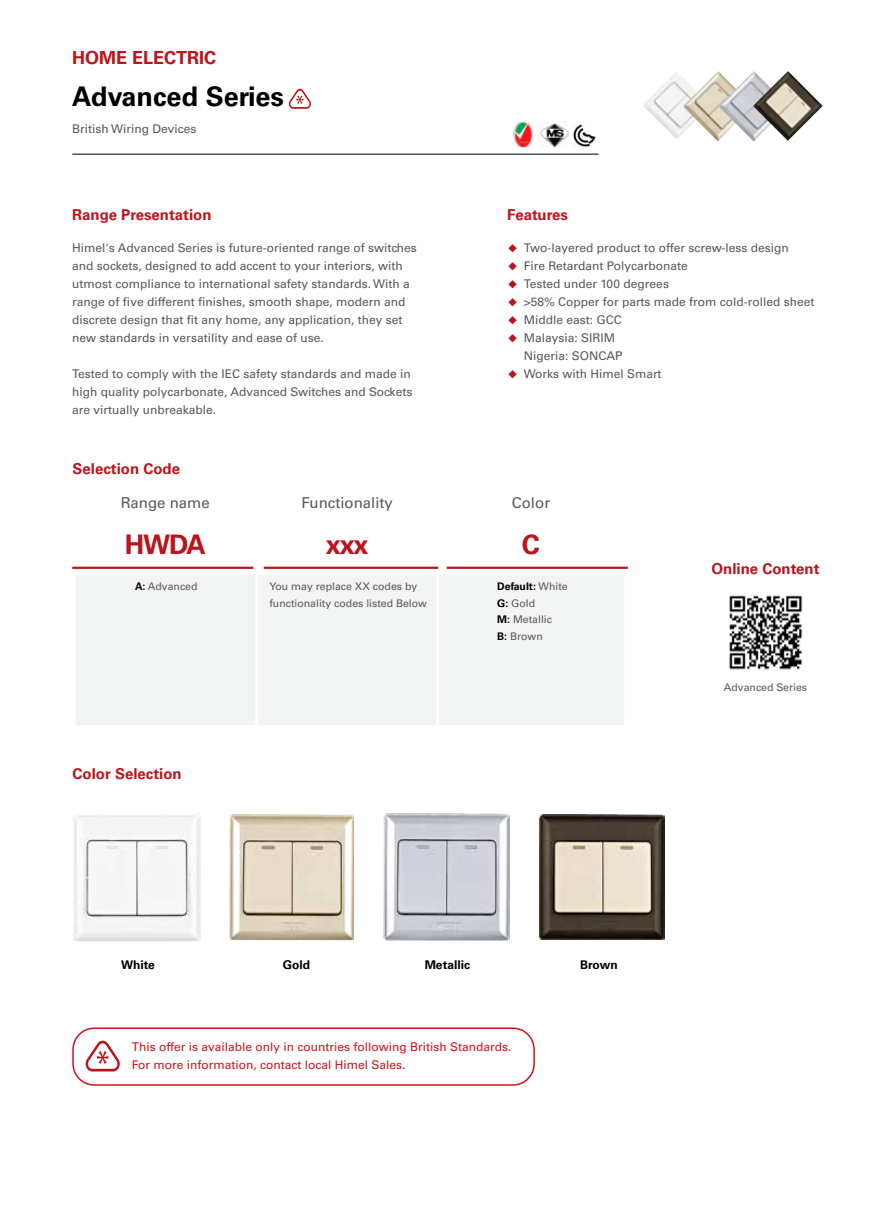
<style>
.page{position:relative;width:893px;height:1212px;background:#fff}
.page>*{position:absolute;margin:0;border:0;box-sizing:border-box;transform-origin:0 0}
.t1{font:700 27px "Univers LT Std";color:#000}
.t2{font:700 27px "Univers LT Std";letter-spacing:-.04em;color:#bc141b}
.t3{font:700 18px "Univers LT Std";color:#bc141b}
.t4{font:700 15px "Univers LT Std";color:#bc141b}
.t5{font:15px "Univers LT Std";color:#5a5757}
.t6{font:12px/18px "Univers LT Std";color:#5a5757}
.t7{font:12px/18px "Univers LT Std";color:#d0131c}
.t8{font:700 12px "Univers LT Std";color:#000}
.t9{font:10.5px/16.5px "Univers LT Std";color:#5a5757}
.t10{font:10.5px/18px "Sim Hei";color:#bc141b;text-align:justify}
.s1{font-weight:700;color:#000}
</style>
<div class="page">
<div style="left:76px;top:575px;width:548px;height:150px;background:#f2f3f3"></div>
<hr style="left:436px;top:575px;width:3px;height:150px;background:#fff">
<hr style="left:255px;top:575px;width:3px;height:150px;background:#fff">
<hr style="left:72px;top:567px;width:181px;height:2px;background:#bc141b">
<hr style="left:264px;top:567px;width:174px;height:2px;background:#bc141b">
<hr style="left:447px;top:567px;width:181px;height:2px;background:#bc141b">
<img style="left:73px;top:815px;width:128px;height:126px">
<img style="left:229px;top:814px;width:125px;height:126px">
<img style="left:384px;top:814px;width:126px;height:126px">
<img style="left:540px;top:814px;width:124px;height:126px">
<img style="left:729px;top:595px;width:74px;height:75px">
<svg style="left:86px;top:1040px;width:34px;height:31px"></svg>
<div style="left:72px;top:1027px;width:463px;height:59px;border:2px solid #d0131c;border-radius:21px"></div>
<hr style="left:72px;top:154px;width:526px;height:1px;background:#000">
<img style="left:643px;top:73px;width:40px;height:66px">
<img style="left:683px;top:71px;width:140px;height:70px">
<img style="left:718px;top:71px;width:71px;height:71px">
<svg style="left:289px;top:89px;width:22px;height:20px"></svg>
<img style="left:574px;top:124px;width:21px;height:23px">
<img style="left:541px;top:123px;width:27px;height:25px">
<img style="left:513px;top:122px;width:20px;height:25px">
<h2 class="t3" style="left:72px;top:51px;width:146px">HOME ELECTRIC</h2>
<h1 class="t1" style="left:72px;top:87px;width:213px">Advanced Series</h1>
<p class="t6" style="left:72px;top:121px;width:126px">British Wiring Devices</p>
<p class="t4" style="left:72px;top:209px;width:141px">Range Presentation</p>
<p class="t6" style="left:72px;top:241px;width:346px">Himel's Advanced Series is future-oriented range of switches and sockets, designed to add accent to your interiors, with utmost compliance to international safety standards. With a range of five different finishes, smooth shape, modern and discrete design that fit any home, any application, they set new standards in versatility and ease of use.</p>
<p class="t6" style="left:72px;top:367px;width:342px">Tested to comply with the IEC safety standards and made in high quality polycarbonate, Advanced Switches and Sockets are virtually unbreakable.</p>
<p class="t4" style="left:73px;top:463px;width:109px">Selection Code</p>
<p class="t4" style="left:507px;top:209px;width:62px">Features</p>
<p class="t6" style="left:524px;top:240px;width:292px">Two-layered product to offer screw-less design<br>Fire Retardant Polycarbonate<br>Tested under 100 degrees<br>&gt;58% Copper for parts made from cold-rolled sheet<br>Middle east: GCC<br>Malaysia: SIRIM<br>Nigeria: SONCAP<br>Works with Himel Smart</p>
<p class="t10" style="left:507px;top:240px;width:12px">◆ ◆ ◆ ◆ ◆ ◆</p>
<p class="t10" style="left:507px;top:366px;width:12px">◆</p>
<p class="t5" style="left:121px;top:498px;width:90px">Range name</p>
<p class="t5" style="left:302px;top:498px;width:93px">Functionality</p>
<p class="t5" style="left:512px;top:498px;width:40px">Color</p>
<h1 class="t2" style="left:125px;top:534px;width:83px">HWDA</h1>
<h1 class="t2" style="left:326px;top:534px;width:44px">xxx</h1>
<h1 class="t2" style="left:522px;top:534px;width:20px">C</h1>
<p class="t9" style="left:135px;top:580px;width:64px"><span class="s1">A:</span> Advanced</p>
<p class="t9" style="left:269px;top:580px;width:159px">You may replace XX codes by functionality codes listed Below</p>
<p class="t9" style="left:497px;top:580px;width:72px"><span class="s1">Default:</span> White<br><span class="s1">G:</span> Gold<br><span class="s1">M:</span> Metallic<br><span class="s1">B:</span> Brown</p>
<p class="t4" style="left:73px;top:768px;width:111px">Color Selection</p>
<p class="t8" style="left:121px;top:960px;width:35px">White</p>
<p class="t8" style="left:283px;top:960px;width:29px">Gold</p>
<p class="t8" style="left:425px;top:960px;width:47px">Metallic</p>
<p class="t8" style="left:580px;top:960px;width:39px">Brown</p>
<p class="t7" style="left:132px;top:1039px;width:381px">This offer is available only in countries following British Standards.<br>For more information, contact local Himel Sales.</p>
<p class="t4" style="left:711px;top:563px;width:110px">Online Content</p>
<p class="t9" style="left:724px;top:680px;width:85px">Advanced Series</p>
</div>
